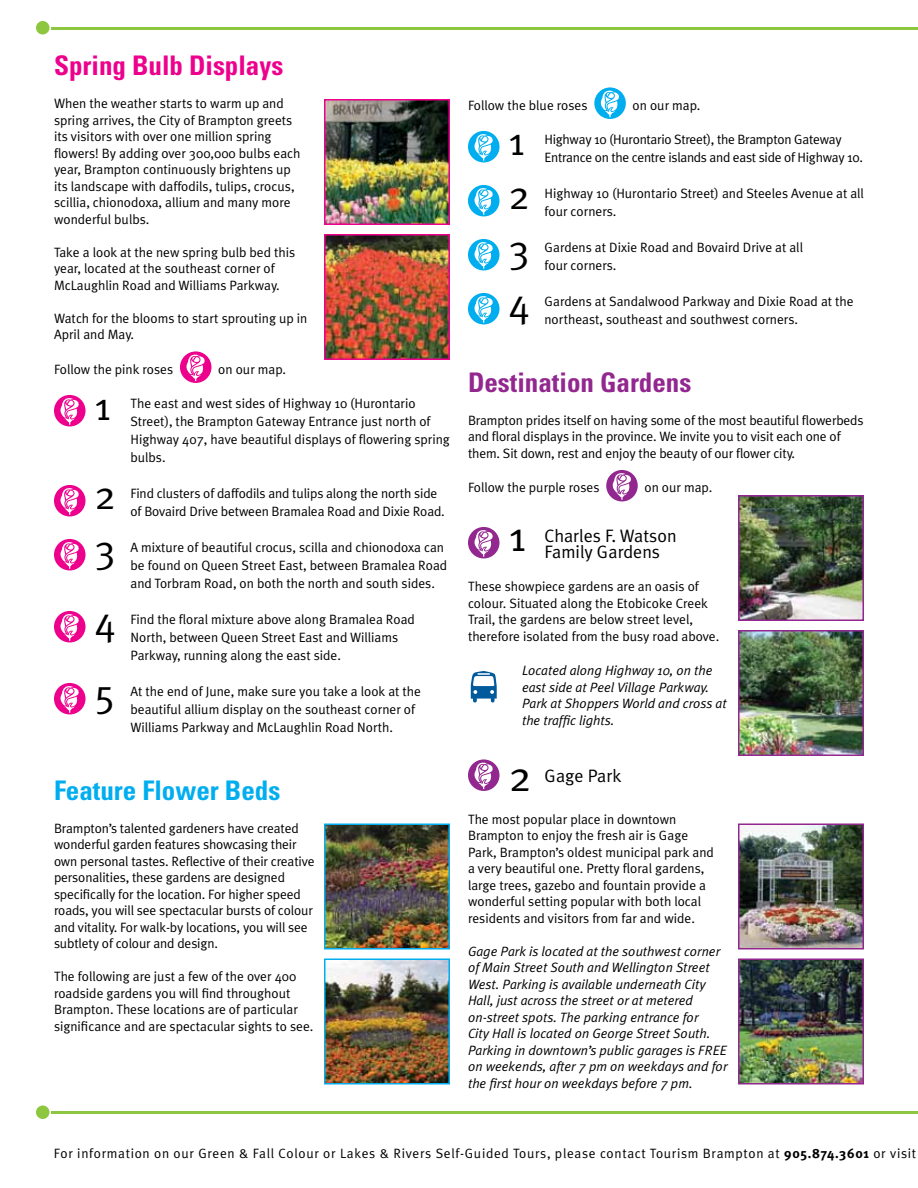
<style>
.page{position:relative;width:918px;height:1188px;background:#fff}
.page>*{position:absolute;margin:0;border:0;box-sizing:border-box;transform-origin:0 0}
.t1{font:42px "Meta Plus Normal";color:#000}
.t2{font:39.75px "Meta Plus Normal";color:#000}
.t3{font:700 condensed 27px "Univers";color:#ec008c}
.t4{font:700 condensed 27px "Univers";color:#92278f}
.t5{font:700 condensed 27px "Univers";color:#00aeef}
.t6{font:18px/16.5px "Meta Plus Normal";color:#000}
.t7{font:13.5px/16.5px "Meta Plus Normal";color:#000}
.t8{font:italic 13.5px/16.5px "Meta Plus Normal";color:#000}
.t9{font:13.5px "Meta Plus Normal";letter-spacing:.05em;color:#000}
.t10{font:13.5px/18px "Meta Plus Normal";letter-spacing:-.02em;color:#000}
.s1{font-family:"Meta Plus";font-weight:700}
</style>
<div class="page">
<svg style="left:180px;top:351px;width:31px;height:32px"></svg>
<svg style="left:54px;top:395px;width:31px;height:31px"></svg>
<svg style="left:54px;top:485px;width:31px;height:31px"></svg>
<svg style="left:54px;top:539px;width:31px;height:31px"></svg>
<svg style="left:54px;top:611px;width:31px;height:31px"></svg>
<svg style="left:54px;top:683px;width:31px;height:31px"></svg>
<svg style="left:594px;top:87px;width:32px;height:32px"></svg>
<svg style="left:468px;top:131px;width:31px;height:31px"></svg>
<svg style="left:468px;top:185px;width:31px;height:31px"></svg>
<svg style="left:468px;top:239px;width:31px;height:31px"></svg>
<svg style="left:468px;top:293px;width:31px;height:31px"></svg>
<svg style="left:606px;top:470px;width:32px;height:31px"></svg>
<svg style="left:468px;top:527px;width:31px;height:31px"></svg>
<svg style="left:471px;top:671px;width:26px;height:31px"></svg>
<svg style="left:468px;top:759px;width:31px;height:32px"></svg>
<hr style="left:51px;top:27px;width:867px;height:3px;background:#8dc63f">
<hr style="left:51px;top:1112px;width:867px;height:2px;background:#8dc63f">
<div style="left:36px;top:21px;width:14px;height:13px;background:#8dc63f;border-radius:50%"></div>
<div style="left:36px;top:1106px;width:14px;height:13px;background:#8dc63f;border-radius:50%"></div>
<img style="left:327px;top:102px;width:120px;height:120px">
<div style="left:324px;top:99px;width:126px;height:126px;border:2px solid #ec008c"></div>
<img style="left:327px;top:237px;width:120px;height:120px">
<div style="left:324px;top:234px;width:126px;height:126px;border:2px solid #ec008c"></div>
<img style="left:327px;top:827px;width:120px;height:120px">
<div style="left:324px;top:824px;width:126px;height:126px;border:2px solid #00aeef"></div>
<img style="left:327px;top:961px;width:120px;height:120px">
<div style="left:324px;top:958px;width:126px;height:126px;border:2px solid #00aeef"></div>
<img style="left:741px;top:498px;width:120px;height:120px">
<div style="left:738px;top:495px;width:126px;height:126px;border:2px solid #92278f"></div>
<img style="left:741px;top:633px;width:120px;height:120px">
<div style="left:738px;top:630px;width:126px;height:126px;border:2px solid #92278f"></div>
<img style="left:741px;top:827px;width:120px;height:120px">
<div style="left:738px;top:824px;width:126px;height:126px;border:2px solid #92278f"></div>
<img style="left:741px;top:961px;width:120px;height:120px">
<div style="left:738px;top:958px;width:126px;height:126px;border:2px solid #92278f"></div>
<h3 class="t3" style="left:54px;top:49px;width:231px">Spring Bulb Displays</h3>
<p class="t7" style="left:54px;top:95px;width:248px">When the weather starts to warm up and spring arrives, the City of Brampton greets its visitors with over one million spring flowers! By adding over 300,000 bulbs each year, Brampton continuously brightens up its landscape with daffodils, tulips, crocus, scillia, chionodoxa, allium and many more wonderful bulbs.</p>
<p class="t7" style="left:54px;top:244px;width:243px">Take a look at the new spring bulb bed this year, located at the southeast corner of<br>McLaughlin Road and Williams Parkway.</p>
<p class="t7" style="left:54px;top:310px;width:255px">Watch for the blooms to start sprouting up in<br>April and May.</p>
<p class="t7" style="left:54px;top:361px;width:121px">Follow the pink roses</p>
<p class="t7" style="left:218px;top:361px;width:69px">on our map.</p>
<h2 class="t2" style="left:94px;top:384px;width:18px">1</h2>
<p class="t7" style="left:130px;top:395px;width:321px;line-height:18px">The east and west sides of Highway 10 (Hurontario Street), the Brampton Gateway Entrance just north of Highway 407, have beautiful displays of flowering spring bulbs.</p>
<h2 class="t2" style="left:94px;top:472px;width:23px">2</h2>
<p class="t7" style="left:130px;top:485px;width:316px;line-height:18px">Find clusters of daffodils and tulips along the north side of Bovaird Drive between Bramalea Road and Dixie Road.</p>
<h2 class="t2" style="left:94px;top:526px;width:23px">3</h2>
<p class="t7" style="left:130px;top:539px;width:318px;line-height:18px">A mixture of beautiful crocus, scilla and chionodoxa can be found on Queen Street East, between Bramalea Road and Torbram Road, on both the north and south sides.</p>
<h2 class="t2" style="left:94px;top:598px;width:23px">4</h2>
<p class="t7" style="left:130px;top:611px;width:286px;line-height:18px">Find the floral mixture above along Bramalea Road<br>North, between Queen Street East and Williams<br>Parkway, running along the east side.</p>
<h2 class="t2" style="left:94px;top:670px;width:23px">5</h2>
<p class="t7" style="left:130px;top:683px;width:292px;line-height:18px">At the end of June, make sure you take a look at the beautiful allium display on the southeast corner of<br>Williams Parkway and McLaughlin Road North.</p>
<h3 class="t5" style="left:54px;top:774px;width:228px">Feature Flower Beds</h3>
<p class="t7" style="left:54px;top:820px;width:262px">Brampton’s talented gardeners have created wonderful garden features showcasing their own personal tastes. Reflective of their creative personalities, these gardens are designed specifically for the location. For higher speed roads, you will see spectacular bursts of colour and vitality. For walk-by locations, you will see subtlety of colour and design.</p>
<p class="t7" style="left:54px;top:968px;width:261px">The following are just a few of the over 400 roadside gardens you will find throughout Brampton. These locations are of particular significance and are spectacular sights to see.</p>
<p class="t7" style="left:468px;top:97px;width:121px">Follow the blue roses</p>
<p class="t7" style="left:633px;top:97px;width:69px">on our map.</p>
<h2 class="t2" style="left:508px;top:118px;width:18px">1</h2>
<p class="t10" style="left:544px;top:131px;width:320px">Highway 10 (Hurontario Street), the Brampton Gateway<br>Entrance on the centre islands and east side of Highway 10.</p>
<h2 class="t2" style="left:508px;top:172px;width:23px">2</h2>
<p class="t7" style="left:544px;top:185px;width:321px;line-height:18px">Highway 10 (Hurontario Street) and Steeles Avenue at all four corners.</p>
<h2 class="t2" style="left:508px;top:226px;width:23px">3</h2>
<p class="t7" style="left:544px;top:239px;width:260px;line-height:18px">Gardens at Dixie Road and Bovaird Drive at all four corners.</p>
<h2 class="t2" style="left:508px;top:280px;width:23px">4</h2>
<p class="t7" style="left:544px;top:293px;width:311px;line-height:18px">Gardens at Sandalwood Parkway and Dixie Road at the northeast, southeast and southwest corners.</p>
<h3 class="t4" style="left:468px;top:366px;width:225px">Destination Gardens</h3>
<p class="t7" style="left:468px;top:412px;width:397px">Brampton prides itself on having some of the most beautiful flowerbeds and floral displays in the province. We invite you to visit each one of them. Sit down, rest and enjoy the beauty of our flower city.</p>
<p class="t7" style="left:468px;top:479px;width:133px">Follow the purple roses</p>
<p class="t7" style="left:645px;top:479px;width:69px">on our map.</p>
<h1 class="t1" style="left:509px;top:512px;width:19px">1</h1>
<h3 class="t6" style="left:545px;top:527px;width:134px">Charles F. Watson<br>Family Gardens</h3>
<p class="t7" style="left:468px;top:578px;width:253px">These showpiece gardens are an oasis of colour. Situated along the Etobicoke Creek Trail, the gardens are below street level, therefore isolated from the busy road above.</p>
<p class="t8" style="left:522px;top:662px;width:206px">Located along Highway 10, on the east side at Peel Village Parkway.<br>Park at Shoppers World and cross at the traffic lights.</p>
<h1 class="t1" style="left:509px;top:752px;width:24px">2</h1>
<h3 class="t6" style="left:545px;top:767px;width:78px">Gage Park</h3>
<p class="t7" style="left:468px;top:811px;width:247px">The most popular place in downtown Brampton to enjoy the fresh air is Gage Park, Brampton’s oldest municipal park and a very beautiful one. Pretty floral gardens, large trees, gazebo and fountain provide a wonderful setting popular with both local residents and visitors from far and wide.</p>
<p class="t8" style="left:468px;top:943px;width:261px">Gage Park is located at the southwest corner of Main Street South and Wellington Street West. Parking is available underneath City Hall, just across the street or at metered on-street spots. The parking entrance for<br>City Hall is located on George Street South.<br>Parking in downtown’s public garages is FREE on weekends, after 7 pm on weekdays and for the first hour on weekdays before 7 pm.</p>
<p class="t9" style="left:54px;top:1146px;width:864px">For information on our Green &amp; Fall Colour or Lakes &amp; Rivers Self-Guided Tours, please contact Tourism Brampton at <span class="s1">905.874.3601</span> or visit</p>
</div>
